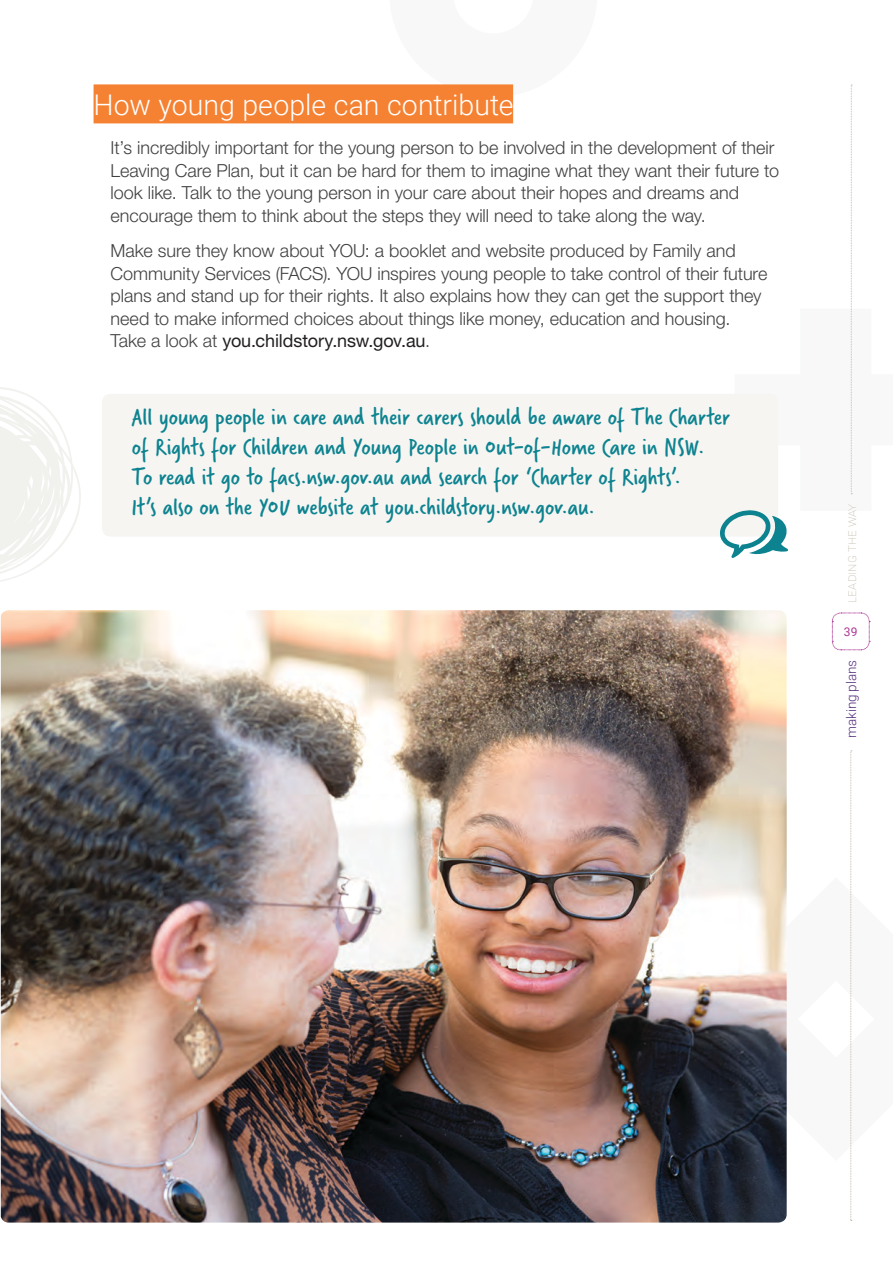
<style>
.page{position:relative;width:893px;height:1263px;background:#fff}
.page>*{position:absolute;margin:0;border:0;box-sizing:border-box;transform-origin:0 0}
.Heading_2{font:300 28.5px "Roboto";color:#fff}
.BREAKOUT_-_Body{font:25.5px/30px "Verveine";letter-spacing:-.005em;color:#0e8390}
.Body_copy{font:300 18px/22.5px "Helvetica Neue LT Std";color:#414142}
.t1{font:100 13.5px "Roboto";letter-spacing:.01em;color:#bfb8a7}
.t2{font:300 13.5px "Roboto";letter-spacing:-.005em;color:#552f7c}
.t3{font:12px "Roboto";color:#ad3794}
.s1{font-weight:400;color:#231f20}
</style>
<div class="page">
<svg style="left:850px;top:750px;width:2px;height:471px"></svg>
<svg style="left:832px;top:613px;width:38px;height:37px"></svg>
<div style="left:94px;top:84px;width:419px;height:39px;background:#f58233"></div>
<div style="left:102px;top:394px;width:676px;height:143px;background:#f6f5f2;border-radius:9px"></div>
<svg style="left:0;top:387px;width:81px;height:195px"></svg>
<img style="left:1px;top:610px;width:786px;height:612px">
<svg style="left:772px;top:85px;width:81px;height:410px"></svg>
<p class="Heading_2" style="left:94px;top:85px;width:421px">How young people can contribute</p>
<p class="Body_copy" style="left:111px;top:136px;width:670px">It’s incredibly important for the young person to be involved in the development of their Leaving Care Plan, but it can be hard for them to imagine what they want their future to look like. Talk to the young person in your care about their hopes and dreams and encourage them to think about the steps they will need to take along the way.</p>
<p class="Body_copy" style="left:111px;top:239px;width:658px">Make sure they know about YOU: a booklet and website produced by Family and Community Services (FACS). YOU inspires young people to take control of their future plans and stand up for their rights. It also explains how they can get the support they need to make informed choices about things like money, education and housing.<br>Take a look at <span class="s1">you.childstory.nsw.gov.au</span>.</p>
<p class="BREAKOUT_-_Body" style="left:132px;top:402px;width:600px">All young people in care and their carers should be aware of The Charter of Rights for Children and Young People in Out-of-Home Care in NSW.<br>To read it go to facs.nsw.gov.au and search for ‘Charter of Rights’.<br>It’s also on the YOU website at you.childstory.nsw.gov.au.</p>
<p class="t1" style="left:842px;top:603px;width:101px;rotate:-90deg">leading the way</p>
<p class="t3" style="left:844px;top:623px;width:15px">39</p>
<p class="t2" style="left:842px;top:738px;width:80px;rotate:-90deg">making plans</p>
</div>
